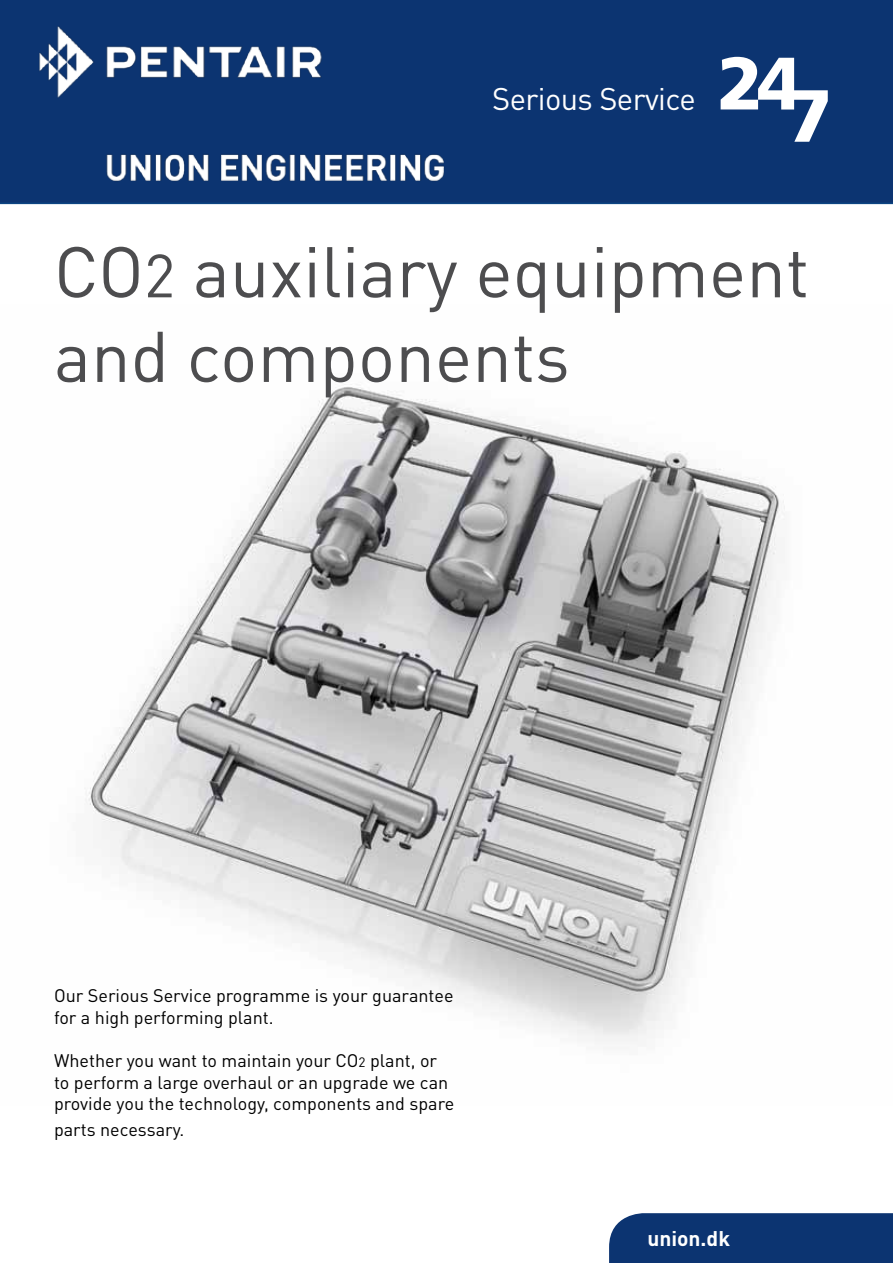
<style>
.page{position:relative;width:893px;height:1263px;background:#fff}
.page>*{position:absolute;margin:0;border:0;box-sizing:border-box;transform-origin:0 0}
.t1{font:70.5px/84.6px "DIN Pro";color:#4d4d4f}
.t2{font:30.9px "DIN Pro";letter-spacing:-.02em;color:#fff}
.t3{font:700 21px "DIN Pro";color:#fff}
.t4{font:18px/21.6px "DIN Pro";color:#000}
.s1{font-size:60px}
.s2{font-size:13.5px}
</style>
<div class="page">
<div style="left:0;top:0;width:893px;height:204px;background:#0c3471"></div>
<img style="left:85px;top:387px;width:700px;height:655px">
<div style="left:609px;top:1213px;width:284px;height:50px;background:#0c3471"></div>
<svg style="left:721px;top:57px;width:107px;height:85px"></svg>
<img style="left:14px;top:0;width:455px;height:205px">
<h2 class="t2" style="left:492px;top:74px;width:205px">Serious Service</h2>
<h1 class="t1" style="left:54px;top:223px;width:757px">CO<span class="s1">2</span> auxiliary equipment and components</h1>
<p class="t4" style="left:54px;top:983px;width:401px">Our Serious Service programme is your guarantee for a high performing plant.</p>
<p class="t4" style="left:54px;top:1048px;width:402px">Whether you want to maintain your CO<span class="s2">2</span> plant, or to perform a large overhaul or an upgrade we can provide you the technology, components and spare</p>
<p class="t4" style="left:54px;top:1116px;width:132px">parts necessary.</p>
<p class="t3" style="left:647px;top:1221px;width:84px">union.dk</p>
</div>
